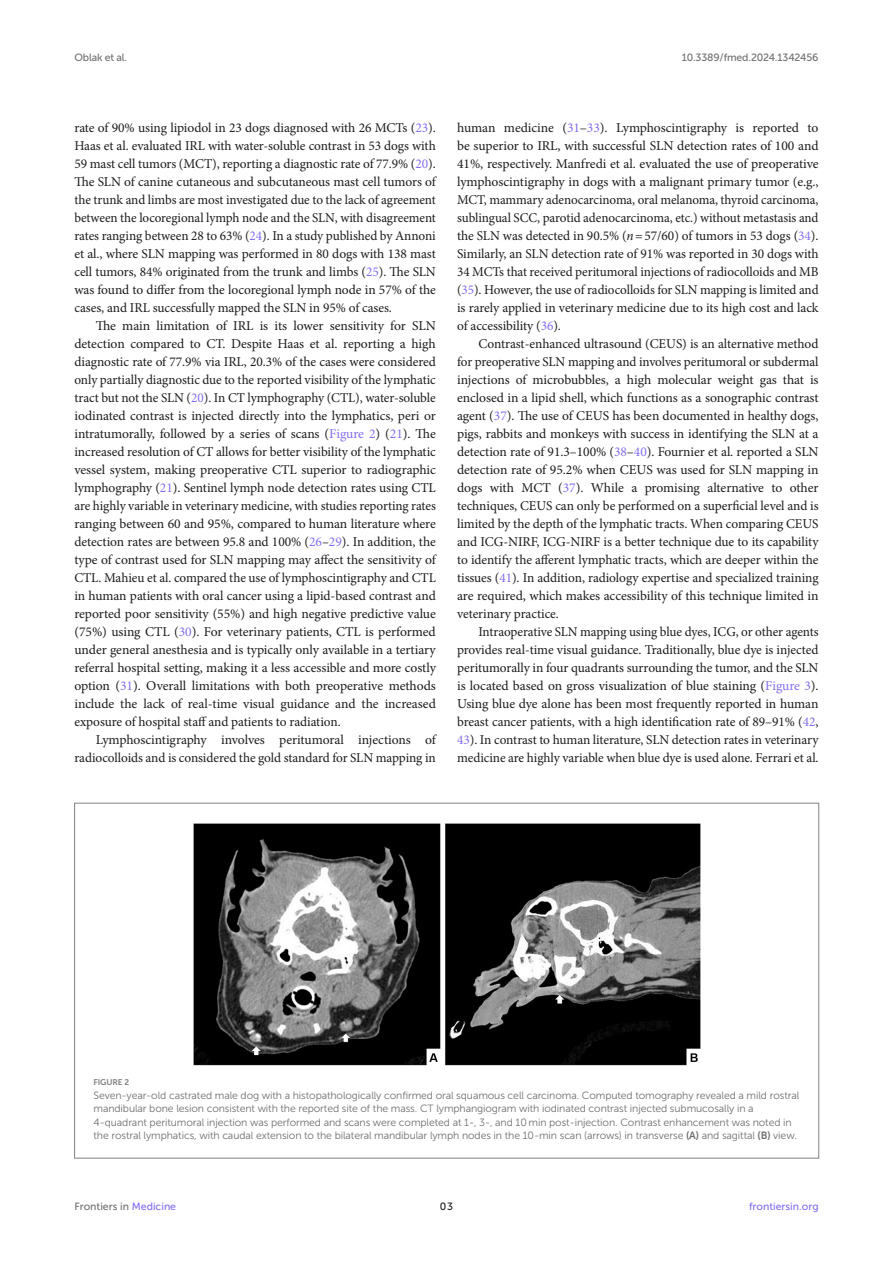
<style>
.page{position:relative;width:893px;height:1263px;background:#fff}
.page>*{position:absolute;margin:0;border:0;box-sizing:border-box;transform-origin:0 0}
.TEXT{font:13.5px/18px "Minion Pro";letter-spacing:-.005em;color:#1b1c1b;text-align:justify}
.FIG_LEG{font:10.5px/13.5px "Museo Sans 300";letter-spacing:-.01em;color:#706f70}
.t1{font:10.5px "Museo Sans 500";letter-spacing:-.015em;color:#706f70}
.t2{font:10.5px "Museo Sans 500";color:#856df0}
.t3{font:10.5px "Museo Sans 500";color:#1b1c1b}
.FIG_HD{font:8.25px "Museo Sans 700";letter-spacing:-.01em;color:#7e7f7f}
.s1{color:#856df0}
.s2{font-style:italic}
.s3{font-family:"Museo Sans 700"}
</style>
<div class="page">
<img style="left:193px;top:823px;width:508px;height:243px">
<p class="t1" style="left:74px;top:51px;width:54px">Oblak et al.</p>
<p class="t1" style="left:682px;top:51px;width:138px">10.3389/fmed.2024.1342456</p>
<p class="TEXT" style="left:74px;top:119px;width:363px">rate of 90% using lipiodol in 23 dogs diagnosed with 26 MCTs (<span class="s1">23</span>).<br>Haas et al. evaluated IRL with water-soluble contrast in 53 dogs with 59 mast cell tumors (MCT), reporting a diagnostic rate of 77.9% (<span class="s1">20</span>).<br>The SLN of canine cutaneous and subcutaneous mast cell tumors of the trunk and limbs are most investigated due to the lack of agreement between the locoregional lymph node and the SLN, with disagreement rates ranging between 28 to 63% (<span class="s1">24</span>). In a study published by Annoni et al., where SLN mapping was performed in 80 dogs with 138 mast cell tumors, 84% originated from the trunk and limbs (<span class="s1">25</span>). The SLN was found to differ from the locoregional lymph node in 57% of the cases, and IRL successfully mapped the SLN in 95% of cases.</p>
<p class="TEXT" style="left:74px;top:317px;width:363px;text-indent:21px">The main limitation of IRL is its lower sensitivity for SLN detection compared to CT. Despite Haas et al. reporting a high diagnostic rate of 77.9% via IRL, 20.3% of the cases were considered only partially diagnostic due to the reported visibility of the lymphatic tract but not the SLN (<span class="s1">20</span>). In CT lymphography (CTL), water-soluble iodinated contrast is injected directly into the lymphatics, peri or intratumorally, followed by a series of scans (<span class="s1">Figure 2</span>) (<span class="s1">21</span>). The increased resolution of CT allows for better visibility of the lymphatic vessel system, making preoperative CTL superior to radiographic lymphography (<span class="s1">21</span>). Sentinel lymph node detection rates using CTL are highly variable in veterinary medicine, with studies reporting rates ranging between 60 and 95%, compared to human literature where detection rates are between 95.8 and 100% (<span class="s1">26</span>–<span class="s1">29</span>). In addition, the type of contrast used for SLN mapping may affect the sensitivity of CTL. Mahieu et al. compared the use of lymphoscintigraphy and CTL in human patients with oral cancer using a lipid-based contrast and reported poor sensitivity (55%) and high negative predictive value (75%) using CTL (<span class="s1">30</span>). For veterinary patients, CTL is performed under general anesthesia and is typically only available in a tertiary referral hospital setting, making it a less accessible and more costly option (<span class="s1">31</span>). Overall limitations with both preoperative methods include the lack of real-time visual guidance and the increased exposure of hospital staff and patients to radiation.</p>
<p class="TEXT" style="left:74px;top:731px;width:363px;text-align:right">Lymphoscintigraphy involves peritumoral injections of radiocolloids and is considered the gold standard for SLN mapping in</p>
<p class="TEXT" style="left:457px;top:119px;width:363px">human medicine (<span class="s1">31</span>–<span class="s1">33</span>). Lymphoscintigraphy is reported to be superior to IRL, with successful SLN detection rates of 100 and 41%, respectively. Manfredi et al. evaluated the use of preoperative lymphoscintigraphy in dogs with a malignant primary tumor (e.g., MCT, mammary adenocarcinoma, oral melanoma, thyroid carcinoma, sublingual SCC, parotid adenocarcinoma, etc.) without metastasis and the SLN was detected in 90.5% (<span class="s2">n</span>=57/60) of tumors in 53 dogs (<span class="s1">34</span>).<br>Similarly, an SLN detection rate of 91% was reported in 30 dogs with 34 MCTs that received peritumoral injections of radiocolloids and MB (<span class="s1">35</span>). However, the use of radiocolloids for SLN mapping is limited and is rarely applied in veterinary medicine due to its high cost and lack of accessibility (<span class="s1">36</span>).</p>
<p class="TEXT" style="left:457px;top:335px;width:363px;text-indent:21px">Contrast-enhanced ultrasound (CEUS) is an alternative method for preoperative SLN mapping and involves peritumoral or subdermal injections of microbubbles, a high molecular weight gas that is enclosed in a lipid shell, which functions as a sonographic contrast agent (<span class="s1">37</span>). The use of CEUS has been documented in healthy dogs, pigs, rabbits and monkeys with success in identifying the SLN at a detection rate of 91.3–100% (<span class="s1">38</span>–<span class="s1">40</span>). Fournier et al. reported a SLN detection rate of 95.2% when CEUS was used for SLN mapping in dogs with MCT (<span class="s1">37</span>). While a promising alternative to other techniques, CEUS can only be performed on a superficial level and is limited by the depth of the lymphatic tracts. When comparing CEUS and ICG-NIRF, ICG-NIRF is a better technique due to its capability to identify the afferent lymphatic tracts, which are deeper within the tissues (<span class="s1">41</span>). In addition, radiology expertise and specialized training are required, which makes accessibility of this technique limited in veterinary practice.</p>
<p class="TEXT" style="left:457px;top:623px;width:363px;text-indent:21px">Intraoperative SLN mapping using blue dyes, ICG, or other agents provides real-time visual guidance. Traditionally, blue dye is injected peritumorally in four quadrants surrounding the tumor, and the SLN is located based on gross visualization of blue staining (<span class="s1">Figure 3</span>).<br>Using blue dye alone has been most frequently reported in human breast cancer patients, with a high identification rate of 89–91% (<span class="s1">42</span>, <span class="s1">43</span>). In contrast to human literature, SLN detection rates in veterinary medicine are highly variable when blue dye is used alone. Ferrari et al.</p>
<p class="FIG_HD" style="left:94px;top:1078px;width:37px">FIGURE 2</p>
<p class="FIG_LEG" style="left:94px;top:1088px;width:707px">Seven-year-old castrated male dog with a histopathologically confirmed oral squamous cell carcinoma. Computed tomography revealed a mild rostral mandibular bone lesion consistent with the reported site of the mass. CT lymphangiogram with iodinated contrast injected submucosally in a 4-quadrant peritumoral injection was performed and scans were completed at 1-, 3-, and 10 min post-injection. Contrast enhancement was noted in the rostral lymphatics, with caudal extension to the bilateral mandibular lymph nodes in the 10-min scan (arrows) in transverse <span class="s3">(A)</span> and sagittal <span class="s3">(B)</span> view.</p>
<p class="t1" style="left:74px;top:1200px;width:103px">Frontiers in <span class="s1">Medicine</span></p>
<p class="t3" style="left:440px;top:1200px;width:15px">03</p>
<p class="t2" style="left:749px;top:1200px;width:71px">frontiersin.org</p>
</div>
